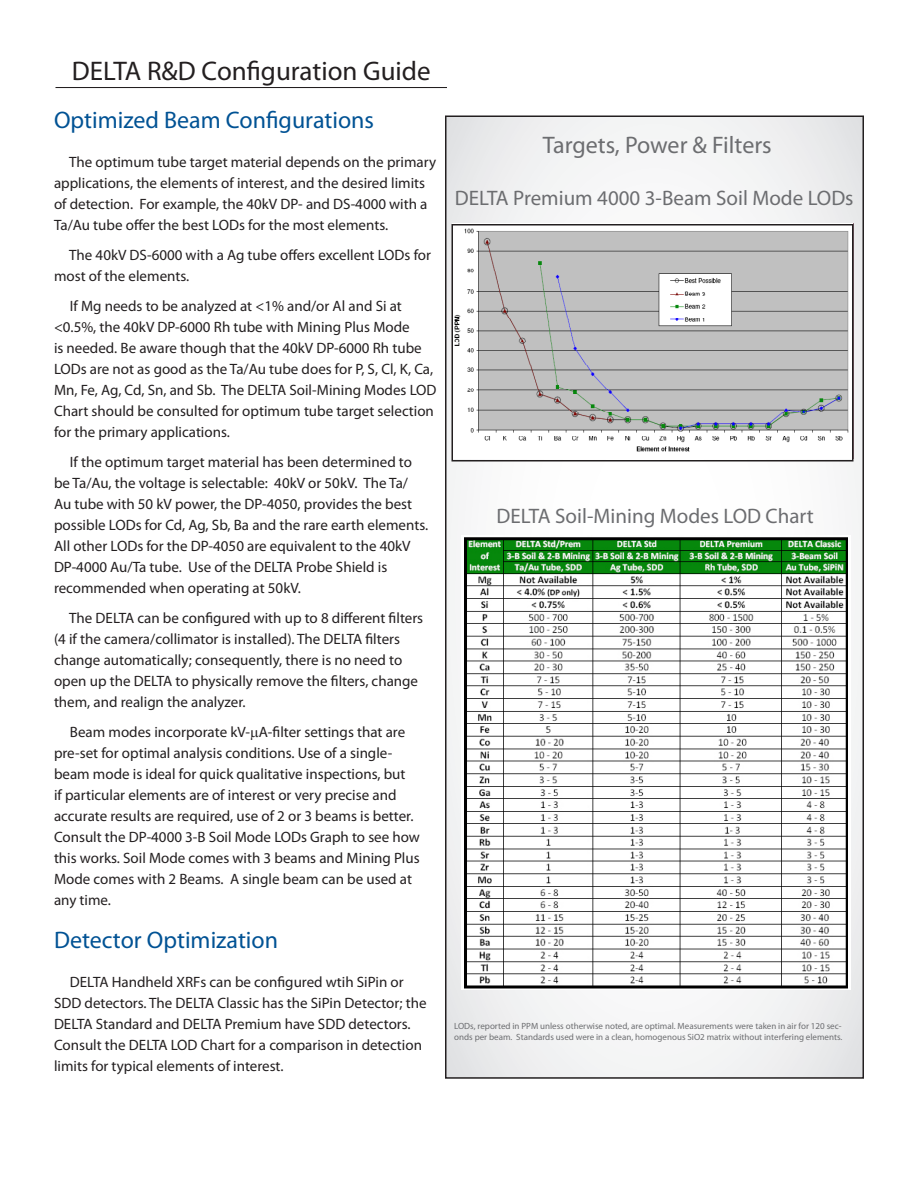
<style>
.page{position:relative;width:918px;height:1188px;background:#fff}
.page>*{position:absolute;margin:0;border:0;box-sizing:border-box;transform-origin:0 0}
.Template_Title_0{font:27px "Myriad Pro";color:#231f20}
.Titles_Title_2_2935{font:24px "Myriad Pro";color:#005294}
.Titles_Title_4_K{font:24px "Myriad Pro";color:#6c6d70}
.Titles_Title_4_K-2{font:21px "Myriad Pro";color:#6c6d70}
.Text{font:15px/21px "Myriad Pro";color:#231f20}
.Titles_Title_4_K-3{font:9px/10.8px "Myriad Pro";color:#6c6d70}
</style>
<div class="page">
<hr style="left:56px;top:87px;width:391px;height:1px;background:#231f20">
<div style="left:446px;top:116px;width:417px;height:962px;background:linear-gradient(to bottom,#f2f2f3,#f1f2f3)"></div>
<div style="left:445px;top:116px;width:419px;height:963px;border:2px solid #231f20"></div>
<img style="left:455px;top:227px;width:396px;height:232px">
<div style="left:452px;top:224px;width:402px;height:238px;border:2px solid #231f20"></div>
<img style="left:461px;top:536px;width:389px;height:453px">
<p class="Template_Title_0" style="left:72px;top:55px;width:32px">DELTA</p>
<p class="Template_Title_0" style="left:147px;top:55px;width:285px">R&amp;D Configuration Guide</p>
<p class="Titles_Title_2_2935" style="left:54px;top:105px;width:322px">Optimized Beam Configurations</p>
<p class="Text" style="left:54px;top:151px;width:384px;text-indent:15px">The optimum tube target material depends on the primary applications, the elements of interest, and the desired limits of detection. For example, the 40kV DP- and DS-4000 with a Ta/Au tube offer the best LO Ds for the most elements.</p>
<p class="Text" style="left:54px;top:244px;width:379px;text-indent:15px">The 40kV DS-6000 with a Ag tube offers excellent LO Ds for most of the elements.</p>
<p class="Text" style="left:54px;top:295px;width:381px;text-indent:16px">If Mg needs to be analyzed at &lt;1% and/or Al and Si at &lt;0.5%, the 40kV DP-6000 Rh tube with Mining Plus Mode<br>is needed. Be aware though that the 40kV DP-6000 Rh tube<br>LO Ds are not as good as the Ta/Au tube does for P, S, Cl, K, Ca, Mn, Fe, Ag, Cd, Sn, and Sb. The DELTA</p>
<p class="Text" style="left:54px;top:379px;width:384px;text-indent:235px">Soil-Mining Modes LOD<br>Chart should be consulted for optimum tube target selection for the primary applications.</p>
<p class="Text" style="left:54px;top:451px;width:376px;text-indent:16px">If the optimum target material has been determined to be Ta/Au, the voltage is selectable: 40kV or 50kV. The Ta/ Au tube with 50 kV power, the DP-4050, provides the best possible LODs for Cd, Ag, Sb, Ba and the rare earth elements.<br>All other LODs for the DP-4050 are equivalent to the 40kV DP-4000 Au/Ta tube. Use of the DELTA</p>
<p class="Text" style="left:54px;top:556px;width:335px;text-indent:242px">Probe Shield is recommended when operating at 50kV.</p>
<p class="Text" style="left:69px;top:607px;width:45px">The DELTA</p>
<p class="Text" style="left:54px;top:607px;width:371px;text-indent:83px">can be configured with up to 8 different filters (4 if the camera/collimator is installed). The DELTA</p>
<p class="Text" style="left:54px;top:628px;width:350px;text-indent:311px">filters change automatically; consequently, there is no need to open up the DELTA</p>
<p class="Text" style="left:54px;top:670px;width:366px;text-indent:122px">to physically remove the filters, change them, and realign the analyzer.</p>
<p class="Text" style="left:54px;top:721px;width:368px;text-indent:16px">Beam modes incorporate kV- A-filter settings that are pre-set for optimal analysis conditions. Use of a single&shy;beam mode is ideal for quick qualitative inspections, but<br>if particular elements are of interest or very precise and accurate results are required, use of 2 or 3 beams is better.<br>Consult the DP-4000 3-B Soil Mode LODs Graph to see how this works. Soil Mode comes with 3 beams and Mining Plus Mode comes with 2 Beams. A single beam can be used at any time.</p>
<p class="Titles_Title_2_2935" style="left:54px;top:925px;width:226px">Detector Optimization</p>
<p class="Text" style="left:70px;top:971px;width:18px">DELTA</p>
<p class="Text" style="left:54px;top:971px;width:351px;text-indent:58px">Handheld XRFs can be configured wtih SiPin or<br>SDD detectors. The DELTA</p>
<p class="Text" style="left:217px;top:992px;width:211px">Classic has the SiPin Detector; the</p>
<p class="Text" style="left:54px;top:1013px;width:18px">DELTA</p>
<p class="Text" style="left:96px;top:1013px;width:105px">Standard and DELTA</p>
<p class="Text" style="left:225px;top:1013px;width:187px">Premium have SDD detectors.</p>
<p class="Text" style="left:54px;top:1034px;width:93px">Consult the DELTA</p>
<p class="Text" style="left:54px;top:1034px;width:369px;text-indent:117px">LOD Chart for a comparison in detection limits for typical elements of interest.</p>
<p class="Titles_Title_4_K" style="left:543px;top:130px;width:230px">Targets, Power &amp; Filters</p>
<p class="Titles_Title_4_K-2" style="left:455px;top:185px;width:25px">DELTA</p>
<p class="Titles_Title_4_K-2" style="left:513px;top:185px;width:342px">Premium 4000 3-Beam Soil Mode LODs</p>
<p class="Titles_Title_4_K-2" style="left:497px;top:503px;width:25px">DELTA</p>
<p class="Titles_Title_4_K-2" style="left:555px;top:503px;width:260px">Soil-Mining Modes LOD Chart</p>
<p class="Titles_Title_4_K-3" style="left:454px;top:1021px;width:390px">LODs, reported in PPM unless otherwise noted, are optimal. Measurements were taken in air for 120 sec&shy;onds per beam. Standards used were in a clean, homogenous SiO2 matrix without interfering elements.</p>
</div>
